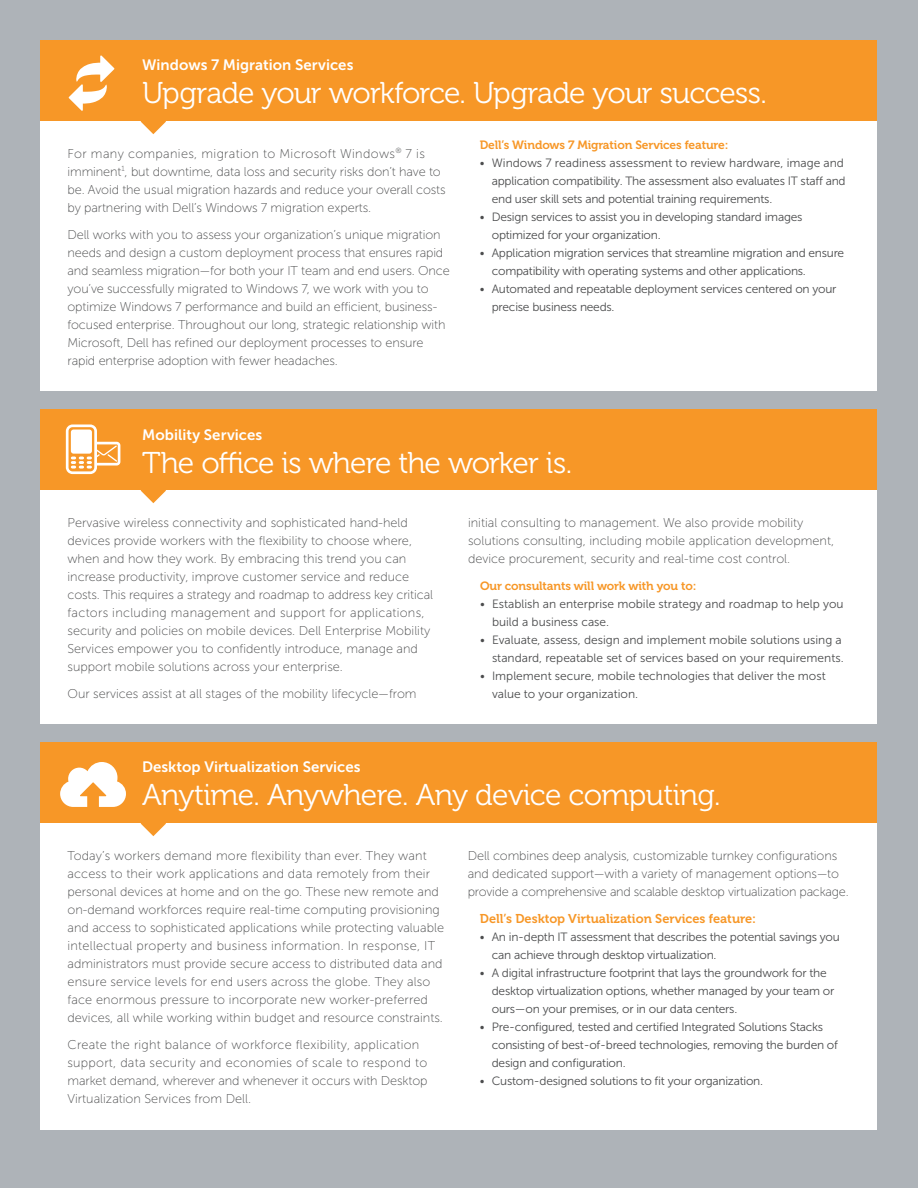
<style>
.page{position:relative;width:918px;height:1188px;background:#aeb3b8}
.page>*{position:absolute;margin:0;border:0;box-sizing:border-box;transform-origin:0 0}
.t1{font:30px "Museo For Dell 300";letter-spacing:-.025em;color:#fff}
.t2{font:15px "Museo Sans For Dell 700";color:#fff}
.t3{font:12.75px/18px "Museo Sans For Dell 100";color:#4b4c4d}
.t4{font:12.75px "Museo For Dell 700";color:#f79727}
.t5{font:12px/18px "Museo Sans For Dell 300";letter-spacing:-.02em;color:#4b4c4d}
.t6{font:12px/18px "Museo Sans For Dell 300";color:#4b4c4d}
.t7{font:12px "Museo For Dell 700";letter-spacing:-.01em;color:#f79727}
</style>
<div class="page">
<div style="left:40px;top:40px;width:838px;height:352px;background:#fff"></div>
<div style="left:40px;top:490px;width:838px;height:234px;background:#fff"></div>
<div style="left:40px;top:743px;width:837px;height:387px;background:#fff"></div>
<div style="left:40px;top:40px;width:838px;height:82px;background:#f79727"></div>
<svg style="left:141px;top:121px;width:25px;height:13px"></svg>
<div style="left:40px;top:410px;width:838px;height:80px;background:#f79727"></div>
<svg style="left:141px;top:490px;width:25px;height:13px"></svg>
<div style="left:40px;top:742px;width:838px;height:82px;background:#f79727"></div>
<svg style="left:141px;top:823px;width:25px;height:13px"></svg>
<svg style="left:66px;top:424px;width:54px;height:50px"></svg>
<svg style="left:60px;top:762px;width:66px;height:45px"></svg>
<svg style="left:69px;top:56px;width:45px;height:55px"></svg>
<p class="t2" style="left:142px;top:56px;width:213px">Windows 7 Migration Services</p>
<h1 class="t1" style="left:142px;top:76px;width:626px">Upgrade your workforce. Upgrade your success.</h1>
<p class="t3" style="left:67px;top:144px;width:380px">For many companies, migration to Microsoft Windows<sup>®</sup> 7 is imminent<sup>1</sup>, but downtime, data loss and security risks don’t have to be. Avoid the usual migration hazards and reduce your overall costs by partnering with Dell’s Windows 7 migration experts.</p>
<p class="t3" style="left:67px;top:225px;width:384px">Dell works with you to assess your organization’s unique migration needs and design a custom deployment process that ensures rapid and seamless migration—for both your IT team and end users. Once you’ve successfully migrated to Windows 7, we work with you to optimize Windows 7 performance and build an efficient, business&shy;focused enterprise. Throughout our long, strategic relationship with Microsoft, Dell has refined our deployment processes to ensure rapid enterprise adoption with fewer headaches.</p>
<p class="t7" style="left:480px;top:138px;width:250px">Dell’s Windows 7 Migration Services feature:</p>
<p class="t5" style="left:492px;top:153px;width:355px;text-indent:-12px">• Windows 7 readiness assessment to review hardware, image and application compatibility. The assessment also evaluates IT staff and end user skill sets and potential training requirements.</p>
<p class="t5" style="left:492px;top:207px;width:312px;text-indent:-12px">• Design services to assist you in developing standard images optimized for your organization.</p>
<p class="t5" style="left:492px;top:243px;width:354px;text-indent:-12px">• Application migration services that streamline migration and ensure compatibility with operating systems and other applications.</p>
<p class="t5" style="left:492px;top:279px;width:346px;text-indent:-12px">• Automated and repeatable deployment services centered on your precise business needs.</p>
<p class="t2" style="left:142px;top:426px;width:122px">Mobility Services</p>
<h1 class="t1" style="left:142px;top:446px;width:432px">The office is where the worker is.</h1>
<p class="t3" style="left:68px;top:513px;width:367px">Pervasive wireless connectivity and sophisticated hand-held devices provide workers with the flexibility to choose where, when and how they work. By embracing this trend you can increase productivity, improve customer service and reduce costs. This requires a strategy and roadmap to address key critical factors including management and support for applications, security and policies on mobile devices. Dell Enterprise Mobility Services empower you to confidently introduce, manage and support mobile solutions across your enterprise.</p>
<p class="t3" style="left:68px;top:684px;width:351px">Our services assist at all stages of the mobility lifecycle—from</p>
<p class="t3" style="left:468px;top:513px;width:368px">initial consulting to management. We also provide mobility solutions consulting, including mobile application development, device procurement, security and real-time cost control.</p>
<p class="t7" style="left:480px;top:579px;width:218px">Our consultants will work with you to:</p>
<p class="t6" style="left:492px;top:594px;width:353px;text-indent:-12px">• Establish an enterprise mobile strategy and roadmap to help you build a business case.</p>
<p class="t6" style="left:480px;top:630px;width:365px;text-align:right">• Evaluate, assess, design and implement mobile solutions using a standard, repeatable set of services based on your requirements.</p>
<p class="t6" style="left:492px;top:666px;width:335px;text-indent:-12px">• Implement secure, mobile technologies that deliver the most value to your organization.</p>
<p class="t2" style="left:142px;top:758px;width:220px">Desktop Virtualization Services</p>
<h1 class="t1" style="left:142px;top:778px;width:580px">Anytime. Anywhere. Any device computing.</h1>
<p class="t3" style="left:68px;top:846px;width:378px">Today’s workers demand more flexibility than ever. They want access to their work applications and data remotely from their personal devices at home and on the go. These new remote and on-demand workforces require real-time computing provisioning and access to sophisticated applications while protecting valuable intellectual property and business information. In response, IT administrators must provide secure access to distributed data and ensure service levels for end users across the globe. They also face enormous pressure to incorporate new worker-preferred devices, all while working within budget and resource constraints.</p>
<p class="t3" style="left:68px;top:1035px;width:362px">Create the right balance of workforce flexibility, application support, data security and economies of scale to respond to market demand, wherever and whenever it occurs with Desktop Virtualization Services from Dell.</p>
<p class="t3" style="left:468px;top:846px;width:382px">Dell combines deep analysis, customizable turnkey configurations and dedicated support—with a variety of management options—to provide a comprehensive and scalable desktop virtualization package.</p>
<p class="t4" style="left:480px;top:911px;width:278px">Dell’s Desktop Virtualization Services feature:</p>
<p class="t5" style="left:492px;top:927px;width:350px;text-indent:-12px">• An in-depth IT assessment that describes the potential savings you can achieve through desktop virtualization.</p>
<p class="t5" style="left:492px;top:963px;width:344px;text-indent:-12px">• A digital infrastructure footprint that lays the groundwork for the desktop virtualization options, whether managed by your team or ours—on your premises, or in our data centers.</p>
<p class="t5" style="left:492px;top:1017px;width:348px;text-indent:-12px">• Pre-configured, tested and certified Integrated Solutions Stacks consisting of best-of-breed technologies, removing the burden of design and configuration.</p>
<p class="t5" style="left:480px;top:1071px;width:285px">• Custom-designed solutions to fit your organization.</p>
</div>
